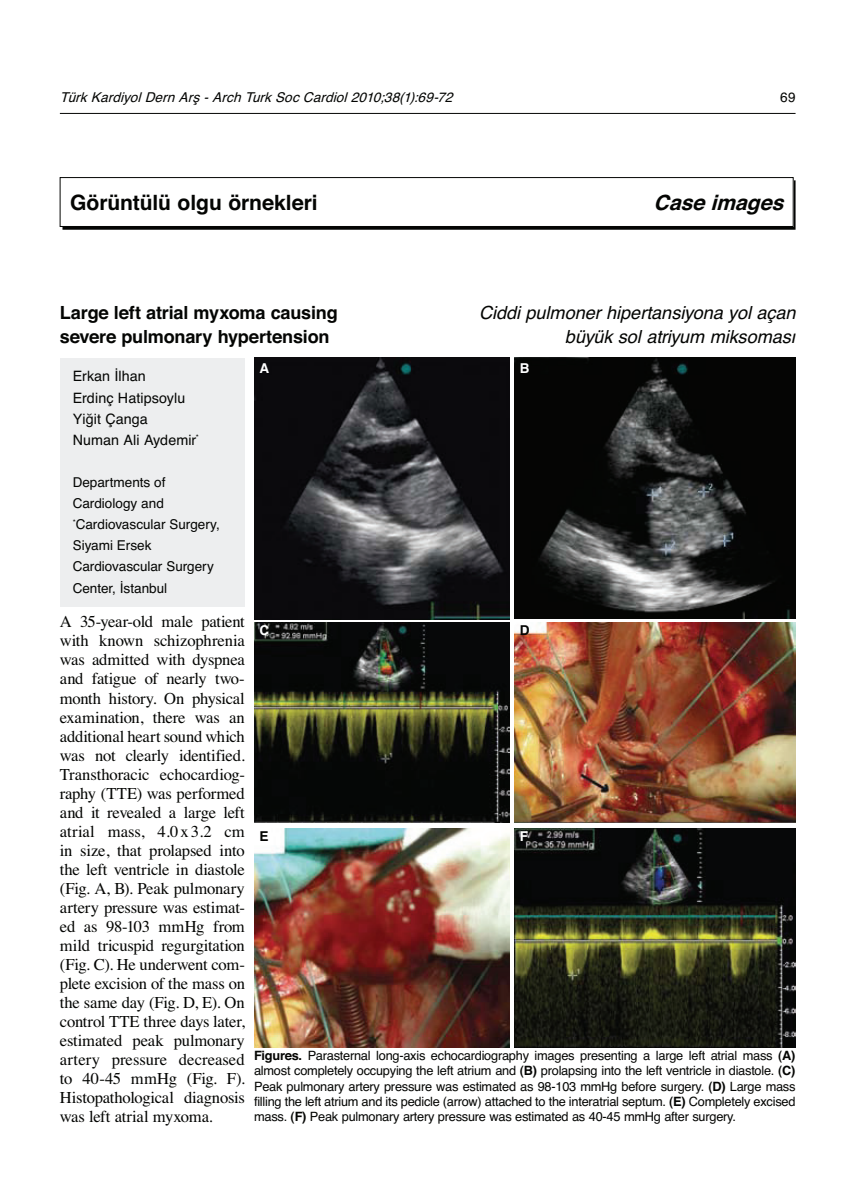
<style>
.page{position:relative;width:864px;height:1195px;background:#fff}
.page>*{position:absolute;margin:0;border:0;box-sizing:border-box;transform-origin:0 0}
.t1{font:700 21.15px "Helvetica";letter-spacing:-.005em;color:#040503}
.t2{font:italic 700 21.15px "Helvetica";color:#040503}
.t3{font:italic 18.15px/24.2px "Helvetica";color:#040503;text-align:right}
.t4{font:700 18.15px/24.2px "Helvetica";letter-spacing:-.01em;color:#040503}
.t5{font:16.65px/19px "Times";letter-spacing:-.015em;color:#040503;text-align:justify}
.t6{font:14.25px/21.1px "Helvetica";letter-spacing:.005em;color:#040503}
.t7{font:13.5px/21.1px "Helvetica";color:#040503}
.t8{font:italic 13.5px "Helvetica";color:#040503}
.t9{font:700 13.5px "Helvetica";color:#fff}
.t10{font:700 13.5px "Helvetica";color:#040503}
.t11{font:12.75px/15.5px "Helvetica";letter-spacing:-.02em;color:#040503;text-align:justify}
.s1{font-weight:700}
</style>
<div class="page">
<hr style="left:60px;top:113px;width:735px;height:1px;background:#040503">
<div style="left:62px;top:180px;width:733px;height:50px;border:5px solid #040503"></div>
<div style="left:60px;top:178px;width:732px;height:48px;background:#fff"></div>
<div style="left:60px;top:177px;width:733px;height:50px;border:1px solid #040503"></div>
<div style="left:60px;top:358px;width:185px;height:249px;background:#edeeef"></div>
<img style="left:254px;top:358px;width:255px;height:261px">
<img style="left:514px;top:358px;width:281px;height:260px">
<img style="left:254px;top:622px;width:255px;height:201px">
<img style="left:514px;top:622px;width:281px;height:201px">
<img style="left:254px;top:828px;width:255px;height:219px">
<img style="left:514px;top:828px;width:281px;height:219px">
<p class="t8" style="left:60px;top:92px;width:397px">Türk KardiyolDern Arş -Arch Turk Soc Cardiol2010;38(1):69-72</p>
<p class="t7" style="left:779px;top:88px;width:17px">69</p>
<p class="t1" style="left:70px;top:195px;width:249px">Görüntülü olgu örnekleri</p>
<p class="t2" style="left:653px;top:195px;width:136px">Case images</p>
<p class="t4" style="left:60px;top:302px;width:279px">Large left atrial myxoma causing severe pulmonary hypertension</p>
<p class="t6" style="left:73px;top:367px;width:128px">Erkan İlhan<br>Erdinç Hatipsoylu<br>Yiğit Çanga<br>Numan Ali Aydemir<sup>*</sup></p>
<p class="t7" style="left:73px;top:473px;width:149px">Departments of<br>Cardiology and <sup>*</sup>Cardiovascular Surgery,<br>Siyami Ersek<br>Cardiovascular Surgery<br>Center, İstanbul</p>
<p class="t9" style="left:259px;top:363px;width:11px">A</p>
<p class="t3" style="left:479px;top:302px;width:318px">Ciddi pulmoner hipertansiyona yol açan büyük sol atriyum miksoması</p>
<p class="t9" style="left:519px;top:363px;width:11px">B</p>
<p class="t5" style="left:60px;top:614px;width:186px">A 35-year-old male patient with known schizophrenia was admitted with dyspnea and fatigue of nearly two&shy;month history. On physical examination, there was an additional heart sound which was not clearly identified.<br>Transthoracic echocardiog&shy;raphy (TTE) was performed and it revealed a large left atrial mass, 4.0x3.2 cm in size, that prolapsed into the left ventricle in diastole (Fig. A, B). Peak pulmonary artery pressure was estimat&shy;ed as 98-103 mmHg from mild tricuspid regurgitation (Fig. C). He underwent com&shy;plete excision of the mass on the same day (Fig. D, E). On control TTE three days later, estimated peak pulmonary artery pressure decreased to 40-45 mmHg (Fig. F).<br>Histopathological diagnosis was left atrial myxoma.</p>
<p class="t9" style="left:259px;top:625px;width:11px">C</p>
<p class="t10" style="left:259px;top:832px;width:11px">E</p>
<p class="t10" style="left:519px;top:625px;width:11px">D</p>
<p class="t9" style="left:519px;top:832px;width:10px">F</p>
<p class="t11" style="left:254px;top:1049px;width:542px"><span class="s1">Figures.</span> Parasternal long-axis echocardiography images presenting a large left atrial mass <span class="s1">(A) </span>almost completely occupying the left atrium and <span class="s1">(B)</span> prolapsing into the left ventricle in diastole. <span class="s1">(C)<br></span>Peak pulmonary artery pressure was estimated as 98-103 mmHg before surgery. <span class="s1">(D)</span> Large mass filling the left atrium and its pedicle (arrow) attached to the interatrial septum. <span class="s1">(E)</span> Completely excised mass. <span class="s1">(F)</span> Peak pulmonary artery pressure was estimated as 40-45 mmHg after surgery.</p>
</div>
